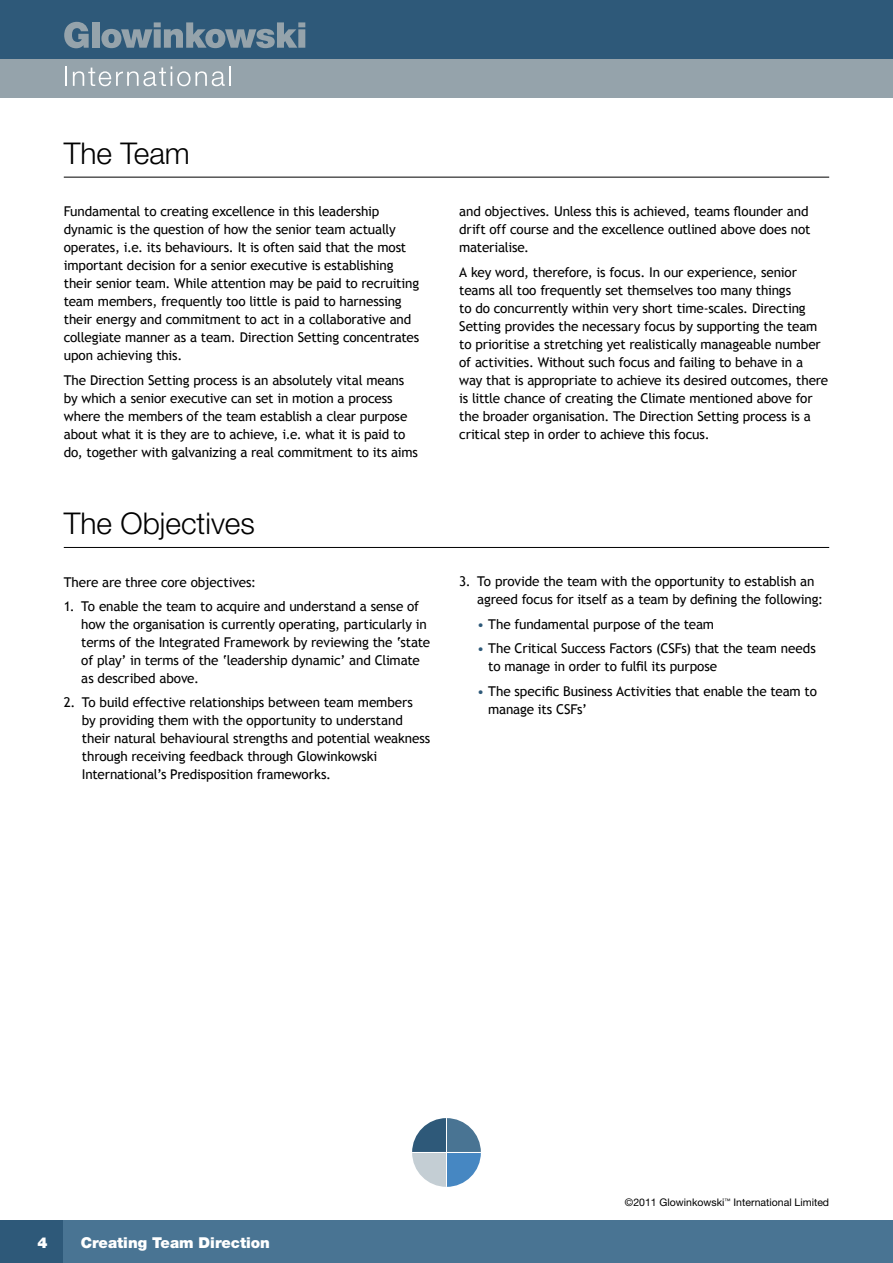
<style>
.page{position:relative;width:893px;height:1263px;background:#fff}
.page>*{position:absolute;margin:0;border:0;box-sizing:border-box;transform-origin:0 0}
.t1{font:300 30px "Helvetica Neue";color:#000}
.t2{font:900 15px "Helvetica Neue";color:#fff}
.t3{font:13.5px/18px "Trebuchet MS";letter-spacing:-.015em;color:#000}
.t4{font:10.5px "Helvetica Neue";color:#000}
.s1{color:#fff}
.s2{color:#2e5979}
</style>
<div class="page">
<div style="left:0;top:0;width:893px;height:66px;background:#2e5979"></div>
<div style="left:0;top:59px;width:893px;height:39px;background:#95a3ab"></div>
<svg style="left:64px;top:22px;width:25px;height:26px"></svg>
<div style="left:92px;top:22px;width:7px;height:26px;background:#95a3ab"></div>
<svg style="left:101px;top:22px;width:204px;height:26px"></svg>
<hr style="left:65px;top:66px;width:2px;height:20px;background:#fff">
<svg style="left:73px;top:66px;width:152px;height:20px"></svg>
<hr style="left:229px;top:66px;width:2px;height:20px;background:#fff">
<div style="left:0;top:1220px;width:64px;height:43px;background:#2e5979"></div>
<div style="left:64px;top:1220px;width:829px;height:43px;background:#497493"></div>
<hr style="left:64px;top:177px;width:765px;height:1px;background:#000">
<hr style="left:64px;top:547px;width:765px;height:1px;background:#000">
<svg style="left:412px;top:1118px;width:69px;height:69px"></svg>
<hr style="left:412px;top:1152px;width:69px;height:1px;background:#fff">
<hr style="left:446px;top:1118px;width:1px;height:69px;background:#fff">
<h1 class="t1" style="left:64px;top:135px;width:128px">The Team</h1>
<p class="t3" style="left:64px;top:203px;width:357px">Fundamental to creating excellence in this leadership dynamic is the question of how the senior team actually operates, i.e. its behaviours. It is often said that the most important decision for a senior executive is establishing their senior team. While attention may be paid to recruiting team members, frequently too little is paid to harnessing their energy and commitment to act in a collaborative and collegiate manner as a team. Direction Setting concentrates upon achieving this.</p>
<p class="t3" style="left:64px;top:371px;width:356px">The Direction Setting process is an absolutely vital means by which a senior executive can set in motion a process where the members of the team establish a clear purpose about what it is they are to achieve, i.e. what it is paid to do, together with galvanizing a real commitment to its aims</p>
<h1 class="t1" style="left:64px;top:505px;width:193px">The Objectives</h1>
<p class="t3" style="left:64px;top:573px;width:194px">There are three core objectives:</p>
<p class="t3" style="left:81px;top:597px;width:350px;text-indent:-18px">1. To enable the team to acquire and understand a sense of how the organisation is currently operating, particularly in terms of the Integrated Framework by reviewing the ‘state of play’ in terms of the ‘leadership dynamic’ and Climate as described above.</p>
<p class="t3" style="left:82px;top:694px;width:350px;text-indent:-18px">2. To build effective relationships between team members<br>by providing them with the opportunity to understand their natural behavioural strengths and potential weakness through receiving feedback through Glowinkowski International’s Predisposition frameworks.</p>
<p class="t3" style="left:459px;top:203px;width:353px">and objectives. Unless this is achieved, teams flounder and drift off course and the excellence outlined above does not materialise.</p>
<p class="t3" style="left:459px;top:263px;width:370px">A key word, therefore, is focus. In our experience, senior teams all too frequently set themselves too many things<br>to do concurrently within very short time-scales. Directing Setting provides the necessary focus by supporting the team to prioritise a stretching yet realistically manageable number of activities. Without such focus and failing to behave in a way that is appropriate to achieve its desired outcomes, there is little chance of creating the Climate mentioned above for the broader organisation. The Direction Setting process is a critical step in order to achieve this focus.</p>
<p class="t3" style="left:477px;top:573px;width:347px;text-indent:-18px">3. To provide the team with the opportunity to establish an agreed focus for itself as a team by defining the following:</p>
<p class="t3" style="left:459px;top:615px;width:256px"><span class="s1">3.</span> <span class="s2">•</span> The fundamental purpose of the team</p>
<p class="t3" style="left:488px;top:640px;width:329px;text-indent:-29px"><span class="s1">3.</span> <span class="s2">•</span> The Critical Success Factors (CSFs) that the team needs to manage in order to fulfil its purpose</p>
<p class="t3" style="left:488px;top:682px;width:330px;text-indent:-29px"><span class="s1">3.</span> <span class="s2">•</span> The specific Business Activities that enable the team to manage its CSFs’</p>
<p class="t2" style="left:38px;top:1233px;width:12px">4</p>
<p class="t2" style="left:81px;top:1233px;width:191px">Creating Team Direction</p>
<p class="t4" style="left:625px;top:1196px;width:206px">©2011 Glowinkowski<sup>™</sup> International Limited</p>
</div>
